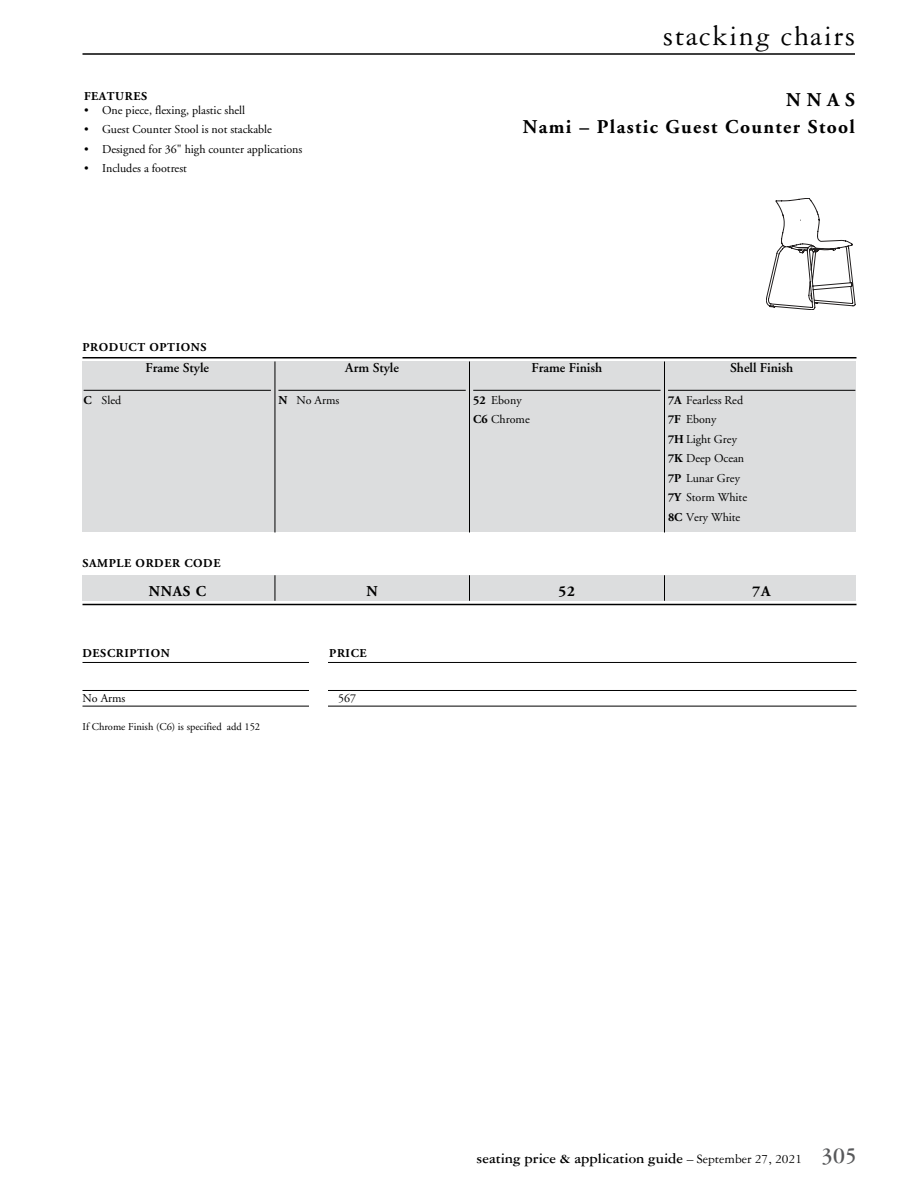
<style>
.page{position:relative;width:918px;height:1188px;background:#fff}
.page>*{position:absolute;margin:0;border:0;box-sizing:border-box;transform-origin:0 0}
.t1{font:30px "Garamond Three";letter-spacing:.05em;color:#000}
.t2{font:700 19.5px/27px "Adobe Garamond";letter-spacing:.07em;color:#000;text-align:right}
.t3{font:700 15px "Garamond Three";color:#000}
.t4{font:700 15px "Adobe Garamond";letter-spacing:.05em;color:#000}
.t5{font:600 13.5px "Adobe Garamond";color:#000}
.t6{font:12px/19.5px "Adobe Garamond";color:#000}
.t7{font:700 12px "Adobe Garamond";letter-spacing:.05em;color:#000}
.t8{font:10.5px "Adobe Garamond";color:#000}
.s1{font-weight:700}
.s2{font-weight:400;font-size:13.5px}
.s3{font-size:24px;color:#58595b}
</style>
<div class="page">
<hr style="left:82px;top:53px;width:773px;height:2px;background:#000">
<div style="left:82px;top:362px;width:774px;height:170px;background:#dcddde"></div>
<hr style="left:84px;top:390px;width:187px;height:1px;background:#000">
<hr style="left:278px;top:390px;width:188px;height:1px;background:#000">
<hr style="left:473px;top:390px;width:188px;height:1px;background:#000">
<hr style="left:668px;top:390px;width:187px;height:1px;background:#000">
<hr style="left:82px;top:357px;width:774px;height:1px;background:#000">
<hr style="left:275px;top:362px;width:1px;height:170px;background:#000">
<hr style="left:469px;top:362px;width:1px;height:170px;background:#000">
<hr style="left:664px;top:362px;width:1px;height:170px;background:#000">
<hr style="left:82px;top:604px;width:774px;height:1px;background:#000">
<div style="left:82px;top:575px;width:774px;height:26px;background:#dcddde"></div>
<svg style="left:275px;top:575px;width:1px;height:26px"></svg>
<svg style="left:469px;top:575px;width:1px;height:26px"></svg>
<svg style="left:664px;top:575px;width:1px;height:26px"></svg>
<hr style="left:82px;top:662px;width:774px;height:1px;background:#000">
<hr style="left:82px;top:690px;width:774px;height:1px;background:#000">
<hr style="left:82px;top:706px;width:774px;height:1px;background:#000">
<div style="left:309px;top:648px;width:19px;height:82px;background:#fff"></div>
<svg style="left:766px;top:198px;width:89px;height:112px"></svg>
<h1 class="t1" style="left:663px;top:20px;width:193px">stacking chairs</h1>
<p class="t7" style="left:84px;top:90px;width:65px">FEATURES</p>
<p class="t6" style="left:84px;top:101px;width:163px">• One piece, flexing, plastic shell</p>
<p class="t6" style="left:84px;top:120px;width:189px">• Guest Counter Stool is not stackable</p>
<p class="t6" style="left:84px;top:140px;width:220px">• Designed for 36" high counter applications</p>
<p class="t6" style="left:84px;top:159px;width:104px">• Includes a footrest</p>
<h2 class="t2" style="left:523px;top:86px;width:334px">NNAS<br>Nami – Plastic Guest Counter Stool</h2>
<p class="t7" style="left:82px;top:340px;width:125px">PRODUCT OPTIONS</p>
<p class="t6" style="left:84px;top:391px;width:39px"><span class="s1">C</span> Sled</p>
<p class="t5" style="left:146px;top:361px;width:65px">Frame Style</p>
<p class="t5" style="left:345px;top:361px;width:55px">Arm Style</p>
<p class="t6" style="left:278px;top:391px;width:63px"><span class="s1">N</span> No Arms</p>
<p class="t5" style="left:532px;top:361px;width:72px">Frame Finish</p>
<p class="t6" style="left:473px;top:391px;width:58px"><span class="s1">52</span> Ebony<br><span class="s1">C6</span> Chrome</p>
<p class="t5" style="left:730px;top:361px;width:65px">Shell Finish</p>
<p class="t6" style="left:668px;top:391px;width:81px"><span class="s1">7A</span> Fearless Red<br><span class="s1">7F</span> Ebony<br><span class="s1">7H</span> Light Grey<br><span class="s1">7K</span> Deep Ocean<br><span class="s1">7P</span> Lunar Grey<br><span class="s1">7Y</span> Storm White<br><span class="s1">8C</span> Very White</p>
<p class="t7" style="left:82px;top:556px;width:140px">SAMPLE ORDER CODE</p>
<p class="t4" style="left:149px;top:583px;width:59px">NNAS C</p>
<p class="t4" style="left:367px;top:583px;width:13px">N</p>
<p class="t4" style="left:559px;top:583px;width:18px">52</p>
<p class="t4" style="left:752px;top:583px;width:19px">7A</p>
<p class="t7" style="left:82px;top:646px;width:89px">DESCRIPTION</p>
<p class="t7" style="left:329px;top:646px;width:39px">PRICE</p>
<p class="t6" style="left:82px;top:689px;width:45px">No Arms</p>
<p class="t6" style="left:338px;top:689px;width:19px">567</p>
<p class="t8" style="left:82px;top:721px;width:179px">If Chrome Finish (C6) is specified add 152</p>
<p class="t3" style="left:477px;top:1150px;width:382px">seating price &amp; application guide <span class="s2">– September 27, 2021</span> <span class="s3">305</span></p>
</div>
